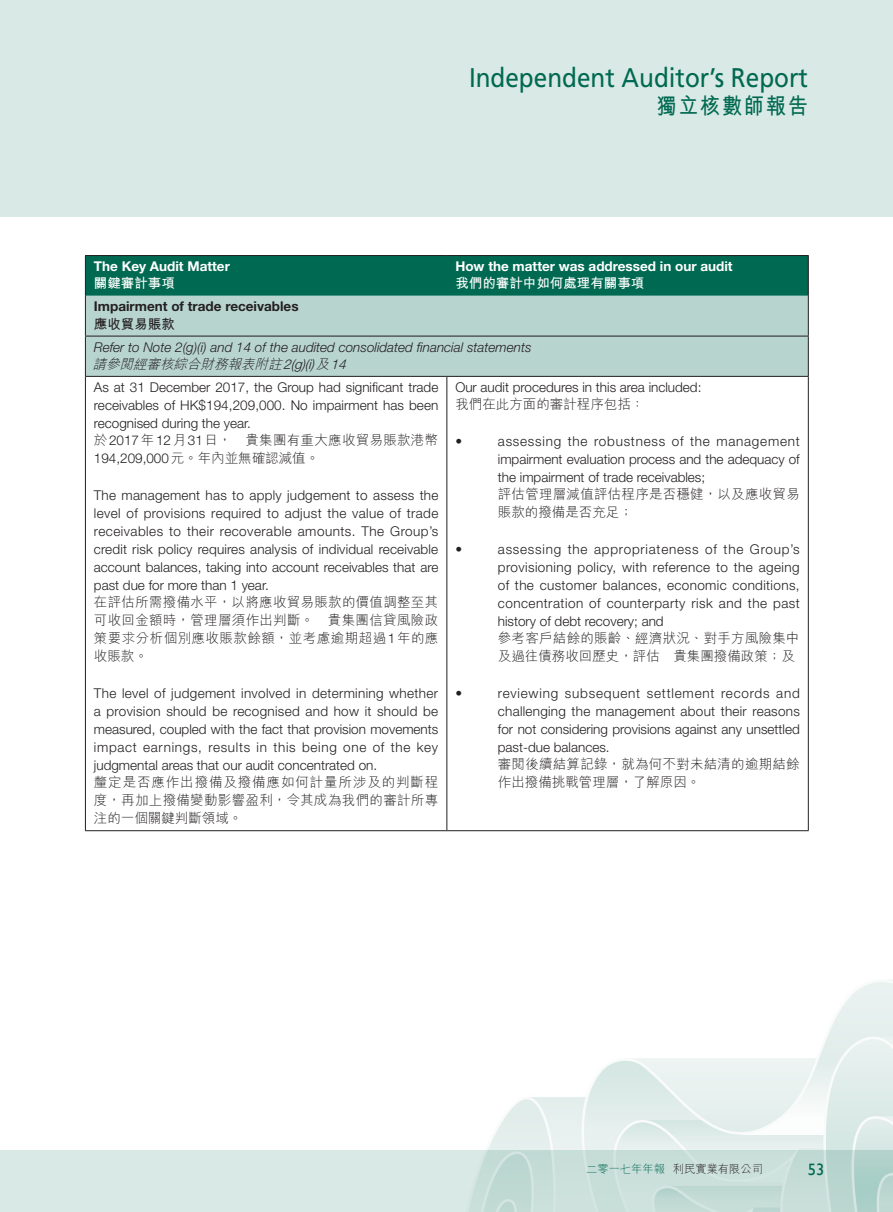
<style>
.page{position:relative;width:893px;height:1212px;background:#fff}
.page>*{position:absolute;margin:0;border:0;box-sizing:border-box;transform-origin:0 0}
.E_Heading{font:27px "Frutiger LT Std";color:#006951;scale:.9 1}
.C_Heading{font:700 22.5px "M Hei HK";letter-spacing:.08em;color:#006951;scale:.9 1}
.t1{font:16.5px "Gill Sans";color:#006951}
.body_e{font:300 13.5px/18px "Helvetica Neue LT Std";color:#231f20;text-align:justify}
.body_c{font:300 13.5px/18px "M Hei HK";letter-spacing:.02em;color:#231f20}
.body_e-2{font:italic 300 13.5px "Helvetica Neue LT Std";color:#231f20}
.body_e-3{font:700 13.5px "Helvetica Neue LT Std";color:#fff}
.body_e-4{font:700 13.5px "Helvetica Neue LT Std";color:#231f20}
.body_e-5{font:italic 300 13.5px "M Hei HK";color:#231f20}
.body_c-2{font:700 13.5px "M Hei HK";color:#fff}
.body_c-3{font:300 13.5px "M Hei HK";color:#231f20}
.body_e-6{font:700 13.5px "M Hei HK";color:#231f20}
.t2{font:300 11.25px "M Hei HK";color:#231f20}
.t3{font:300 11.25px "M Hei HK";color:#006951}
.s1{font-family:"Helvetica Neue LT Std"}
</style>
<div class="page">
<div style="left:0;top:0;width:893px;height:217px;background:#d9e9e5"></div>
<img style="left:488px;top:980px;width:405px;height:170px">
<svg style="left:0;top:1150px;width:893px;height:62px;background:#cfe2de"></svg>
<div style="left:86px;top:256px;width:722px;height:40px;background:#006951"></div>
<div style="left:86px;top:296px;width:722px;height:80px;background:#b8d4ce"></div>
<hr style="left:85px;top:336px;width:362px;height:1px;background:#231f20">
<hr style="left:447px;top:336px;width:362px;height:1px;background:#231f20">
<hr style="left:85px;top:255px;width:362px;height:1px;background:#231f20">
<hr style="left:85px;top:256px;width:1px;height:40px;background:#231f20">
<hr style="left:447px;top:255px;width:362px;height:1px;background:#231f20">
<hr style="left:808px;top:256px;width:1px;height:40px;background:#231f20">
<hr style="left:85px;top:296px;width:1px;height:40px;background:#231f20">
<hr style="left:808px;top:296px;width:1px;height:40px;background:#231f20">
<hr style="left:85px;top:336px;width:1px;height:40px;background:#231f20">
<hr style="left:808px;top:336px;width:1px;height:40px;background:#231f20">
<hr style="left:85px;top:377px;width:1px;height:453px;background:#231f20">
<hr style="left:808px;top:377px;width:1px;height:453px;background:#231f20">
<hr style="left:85px;top:830px;width:362px;height:1px;background:#231f20">
<hr style="left:447px;top:830px;width:362px;height:1px;background:#231f20">
<hr style="left:446px;top:377px;width:1px;height:453px;background:#231f20">
<hr style="left:85px;top:376px;width:362px;height:1px;background:#231f20">
<hr style="left:447px;top:376px;width:362px;height:1px;background:#231f20">
<p class="body_e-3" style="left:94px;top:258px;width:137px">The Key Audit Matter</p>
<p class="body_c-2" style="left:94px;top:274px;width:82px">關鍵審計事項</p>
<p class="E_Heading" style="left:469px;top:61px;width:378px">Independent Auditor’s Report</p>
<p class="C_Heading" style="left:656px;top:90px;width:170px">獨立核數師報告</p>
<p class="body_e-3" style="left:455px;top:258px;width:279px">How the matter was addressed in our audit</p>
<p class="body_c-2" style="left:455px;top:274px;width:190px">我們的審計中如何處理有關事項</p>
<p class="body_e-4" style="left:94px;top:298px;width:206px">Impairment of trade receivables</p>
<p class="body_e-6" style="left:94px;top:314px;width:82px">應收貿易賬款</p>
<p class="body_e-2" style="left:94px;top:339px;width:439px">Refer to Note 2(g)(i) and 14 of the audited consolidated financial statements</p>
<p class="body_e-5" style="left:93px;top:357px;width:259px">請參閱經審核綜合財務報表附註<span class="s1">2(g)(i)</span> 及<span class="s1">14</span></p>
<p class="body_e" style="left:94px;top:378px;width:346px">As at 31 December 2017, the Group had significant trade receivables of HK$194,209,000. No impairment has been recognised during the year.</p>
<p class="body_c" style="left:94px;top:431px;width:346px">於<span class="s1">2017</span>年<span class="s1">12</span>月<span class="s1">31</span>日， 貴集團有重大應收貿易賬款港幣<br><span class="s1">194,209,000</span>元。年內並無確認減值。</p>
<p class="body_e" style="left:94px;top:486px;width:346px">The management has to apply judgement to assess the level of provisions required to adjust the value of trade receivables to their recoverable amounts. The Group’s credit risk policy requires analysis of individual receivable account balances, taking into account receivables that are past due for more than 1 year.</p>
<p class="body_c" style="left:94px;top:593px;width:346px;text-align:justify">在評估所需撥備水平，以將應收貿易賬款的價值調整至其可收回金額時，管理層須作出判斷。 貴集團信貸風險政策要求分析個別應收賬款餘額，並考慮逾期超過<span class="s1">1</span>年的應收賬款。</p>
<p class="body_e" style="left:94px;top:684px;width:346px">The level of judgement involved in determining whether a provision should be recognised and how it should be measured, coupled with the fact that provision movements impact earnings, results in this being one of the key judgmental areas that our audit concentrated on.</p>
<p class="body_c" style="left:94px;top:773px;width:346px;text-align:justify">釐定是否應作出撥備及撥備應如何計量所涉及的判斷程度，再加上撥備變動影響盈利，令其成為我們的審計所專注的一個關鍵判斷領域。</p>
<p class="body_e" style="left:455px;top:378px;width:248px">Our audit procedures in this area included:</p>
<p class="body_c-3" style="left:455px;top:397px;width:190px">我們在此方面的審計程序包括：</p>
<p class="body_e" style="left:455px;top:432px;width:8px">•</p>
<p class="body_e" style="left:498px;top:432px;width:303px">assessing the robustness of the management impairment evaluation process and the adequacy of the impairment of trade receivables;</p>
<p class="body_c" style="left:498px;top:485px;width:303px">評估管理層減值評估程序是否穩健，以及應收貿易賬款的撥備是否充足；</p>
<p class="body_e" style="left:455px;top:540px;width:8px">•</p>
<p class="body_e" style="left:498px;top:540px;width:303px">assessing the appropriateness of the Group’s provisioning policy, with reference to the ageing of the customer balances, economic conditions, concentration of counterparty risk and the past history of debt recovery; and</p>
<p class="body_c" style="left:498px;top:629px;width:303px">參考客戶結餘的賬齡、經濟狀況、對手方風險集中及過往債務收回歷史，評估 貴集團撥備政策；及</p>
<p class="body_e" style="left:455px;top:684px;width:8px">•</p>
<p class="body_e" style="left:498px;top:684px;width:303px">reviewing subsequent settlement records and challenging the management about their reasons for not considering provisions against any unsettled past-due balances.</p>
<p class="body_c" style="left:498px;top:755px;width:303px">審閱後續結算記錄，就為何不對未結清的逾期結餘作出撥備挑戰管理層，了解原因。</p>
<p class="t3" style="left:586px;top:1163px;width:80px">二零一七年年報</p>
<p class="t2" style="left:673px;top:1163px;width:91px">利民實業有限公司</p>
<p class="t1" style="left:808px;top:1159px;width:18px">53</p>
</div>
